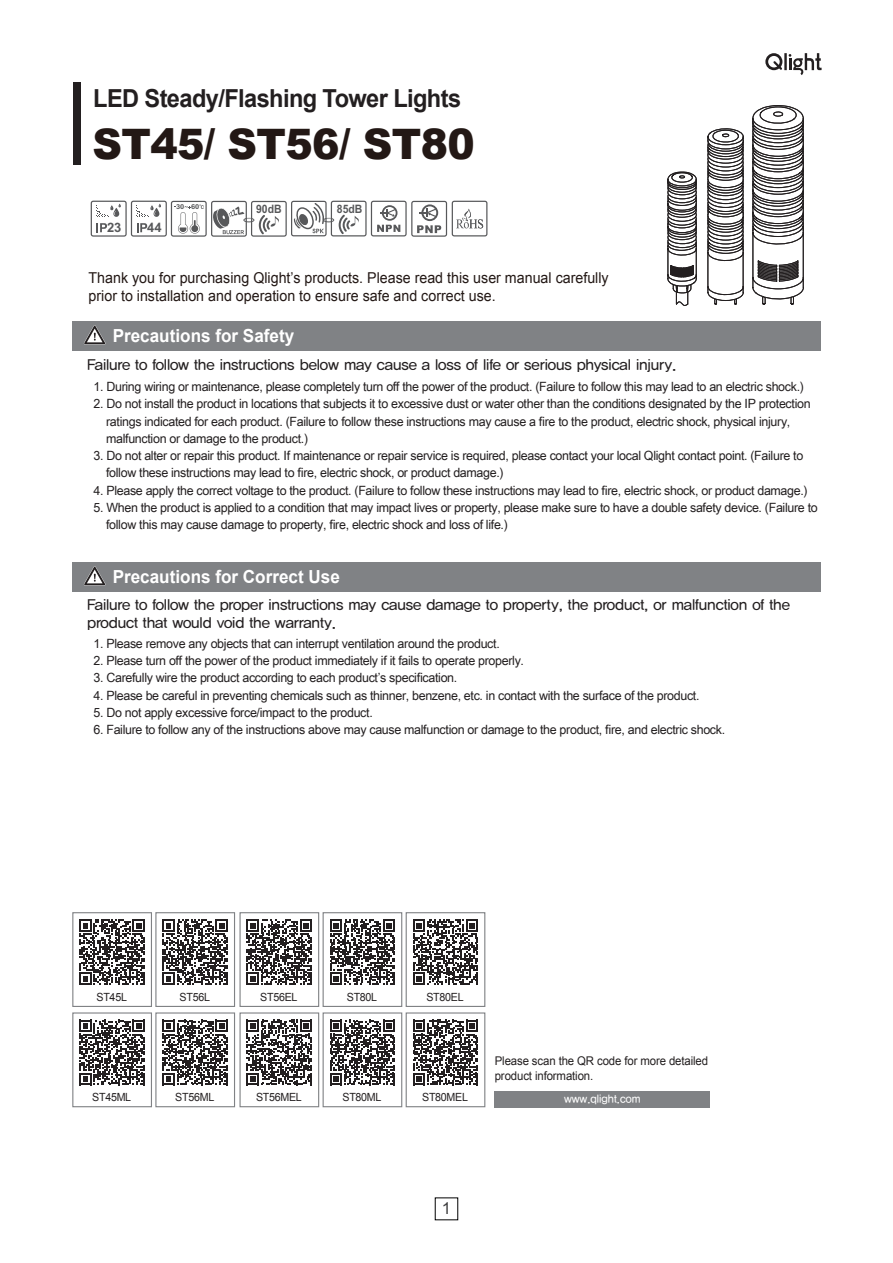
<style>
.page{position:relative;width:893px;height:1263px;background:#fff}
.page>*{position:absolute;margin:0;border:0;box-sizing:border-box;transform-origin:0 0}
.t1{font:900 42px "Arial";letter-spacing:-.015em;color:#231815}
.t2{font:700 24.9px "Arial";letter-spacing:-.025em;color:#231f20;scale:.95 1}
.t3{font:700 18px "Arial";color:#fff;scale:.95 1}
.t4{font:16.5px "Arial";color:#3e3e3f}
.t5{font:15px/18px "YDIYGO330";letter-spacing:-.01em;color:#231f20}
.t6{font:15px "Arial";color:#231815;scale:.95 1}
.t7{font:700 12.9px "Arial";color:#57585a}
.t8{font:12.75px "Arial Unicode MS";letter-spacing:-.025em;color:#231f20}
.t9{font:12px/14.2px "Arial";letter-spacing:-.01em;color:#231f20;scale:.95 1}
.t10{font:700 11.55px "Arial";color:#57585a;scale:.9 1}
.t11{font:11.25px "Arial";letter-spacing:-.025em;color:#231f20;scale:.95 1}
.t12{font:11.25px "YDIYGO330";color:#fff;scale:.95 1}
.t13{font:700 6.75px "Arial";color:#57585a;scale:1.11 1}
</style>
<div class="page">
<div style="left:239px;top:912px;width:80px;height:95px;border:1px solid #808285"></div>
<div style="left:72px;top:912px;width:80px;height:95px;border:1px solid #808285"></div>
<div style="left:239px;top:1012px;width:80px;height:95px;border:1px solid #808285"></div>
<div style="left:72px;top:1012px;width:80px;height:95px;border:1px solid #808285"></div>
<div style="left:323px;top:912px;width:79px;height:95px;border:1px solid #808285"></div>
<div style="left:155px;top:912px;width:80px;height:95px;border:1px solid #808285"></div>
<div style="left:323px;top:1012px;width:79px;height:95px;border:1px solid #808285"></div>
<div style="left:155px;top:1012px;width:80px;height:95px;border:1px solid #808285"></div>
<div style="left:406px;top:912px;width:79px;height:95px;border:1px solid #808285"></div>
<div style="left:406px;top:1012px;width:79px;height:95px;border:1px solid #808285"></div>
<div style="left:73px;top:82px;width:8px;height:83px;background:#231f20"></div>
<svg style="left:765px;top:53px;width:57px;height:22px"></svg>
<svg style="left:668px;top:105px;width:136px;height:201px"></svg>
<svg style="left:91px;top:201px;width:396px;height:36px"></svg>
<svg style="left:247px;top:919px;width:65px;height:66px"></svg>
<svg style="left:79px;top:919px;width:66px;height:66px"></svg>
<svg style="left:247px;top:1020px;width:65px;height:65px"></svg>
<svg style="left:79px;top:1020px;width:66px;height:65px"></svg>
<svg style="left:330px;top:919px;width:65px;height:66px"></svg>
<svg style="left:162px;top:919px;width:66px;height:66px"></svg>
<svg style="left:330px;top:1020px;width:65px;height:65px"></svg>
<svg style="left:162px;top:1020px;width:66px;height:65px"></svg>
<svg style="left:413px;top:919px;width:65px;height:66px"></svg>
<svg style="left:413px;top:1020px;width:65px;height:65px"></svg>
<div style="left:495px;top:1091px;width:215px;height:16px;background:#808285"></div>
<div style="left:72px;top:321px;width:749px;height:30px;background:#808285"></div>
<svg style="left:84px;top:325px;width:22px;height:19px"></svg>
<div style="left:72px;top:562px;width:749px;height:30px;background:#808285"></div>
<svg style="left:84px;top:566px;width:22px;height:19px"></svg>
<p class="t2" style="left:93px;top:82px;width:389px">LED Steady/Flashing Tower Lights</p>
<p class="t1" style="left:92px;top:114px;width:384px">ST45/ ST56/ ST80</p>
<p class="t7" style="left:107px;top:219px;width:16px">23</p>
<p class="t7" style="left:147px;top:219px;width:16px">44</p>
<p class="t13" style="left:176px;top:202px;width:23px">30 60</p>
<p class="t10" style="left:256px;top:201px;width:30px">90dB</p>
<p class="t10" style="left:337px;top:201px;width:30px">85dB</p>
<p class="t6" style="left:89px;top:268px;width:549px">Thank you for purchasing Qlight’s products. Please read this user manual carefully</p>
<p class="t6" style="left:89px;top:286px;width:430px">prior to installation and operation to ensure safe and correct use.</p>
<p class="t3" style="left:113px;top:324px;width:193px">Precautions for Safety</p>
<p class="t5" style="left:87px;top:356px;width:591px">Failure to follow the instructions below may cause a loss of life or serious physical injury.</p>
<p class="t8" style="left:94px;top:377px;width:712px">1. During wiring or maintenance, please completely turn off the power of the product. (Failure to follow this may lead to an electric shock.)</p>
<p class="t8" style="left:94px;top:395px;width:719px">2. Do not install the product in locations that subjects it to excessive dust or water other than the conditions designated by the IP protection</p>
<p class="t8" style="left:106px;top:412px;width:686px">ratings indicated for each product. (Failure to follow these instructions may cause a fire to the product, electric shock, physical injury,</p>
<p class="t8" style="left:106px;top:429px;width:204px">malfunction or damage to the product.)</p>
<p class="t8" style="left:94px;top:446px;width:711px">3. Do not alter or repair this product. If maintenance or repair service is required, please contact your local Qlight contact point. (Failure to</p>
<p class="t8" style="left:106px;top:464px;width:399px">follow these instructions may lead to fire, electric shock, or product damage.)</p>
<p class="t8" style="left:94px;top:481px;width:716px">4. Please apply the correct voltage to the product. (Failure to follow these instructions may lead to fire, electric shock, or product damage.)</p>
<p class="t8" style="left:94px;top:498px;width:726px">5. When the product is applied to a condition that may impact lives or property, please make sure to have a double safety device. (Failure to</p>
<p class="t8" style="left:106px;top:515px;width:403px">follow this may cause damage to property, fire, electric shock and loss of life.)</p>
<p class="t3" style="left:113px;top:565px;width:241px">Precautions for Correct Use</p>
<p class="t5" style="left:87px;top:596px;width:704px">Failure to follow the proper instructions may cause damage to property, the product, or malfunction of the product that would void the warranty.</p>
<p class="t8" style="left:94px;top:634px;width:408px">1. Please remove any objects that can interrupt ventilation around the product.</p>
<p class="t8" style="left:94px;top:651px;width:432px">2. Please turn off the power of the product immediately if it fails to operate properly.</p>
<p class="t8" style="left:94px;top:668px;width:365px">3. Carefully wire the product according to each product’s specification.</p>
<p class="t8" style="left:94px;top:686px;width:607px">4. Please be careful in preventing chemicals such as thinner, benzene, etc. in contact with the surface of the product.</p>
<p class="t8" style="left:94px;top:703px;width:281px">5. Do not apply excessive force/impact to the product.</p>
<p class="t8" style="left:94px;top:720px;width:633px">6. Failure to follow any of the instructions above may cause malfunction or damage to the product, fire, and electric shock.</p>
<p class="t11" style="left:97px;top:989px;width:34px">ST45L</p>
<p class="t11" style="left:260px;top:989px;width:41px">ST56EL</p>
<p class="t11" style="left:180px;top:989px;width:34px">ST56L</p>
<p class="t11" style="left:347px;top:989px;width:34px">ST80L</p>
<p class="t11" style="left:426px;top:989px;width:41px">ST80EL</p>
<p class="t11" style="left:92px;top:1089px;width:43px">ST45ML</p>
<p class="t11" style="left:256px;top:1089px;width:50px">ST56MEL</p>
<p class="t11" style="left:175px;top:1089px;width:43px">ST56ML</p>
<p class="t11" style="left:342px;top:1089px;width:43px">ST80ML</p>
<p class="t11" style="left:422px;top:1089px;width:50px">ST80MEL</p>
<p class="t9" style="left:495px;top:1054px;width:226px">Please scan the QR code for more detailed product information.</p>
<p class="t12" style="left:564px;top:1092px;width:82px">www.qlight.com</p>
<p class="t4" style="left:442px;top:1198px;width:11px">1</p>
</div>
